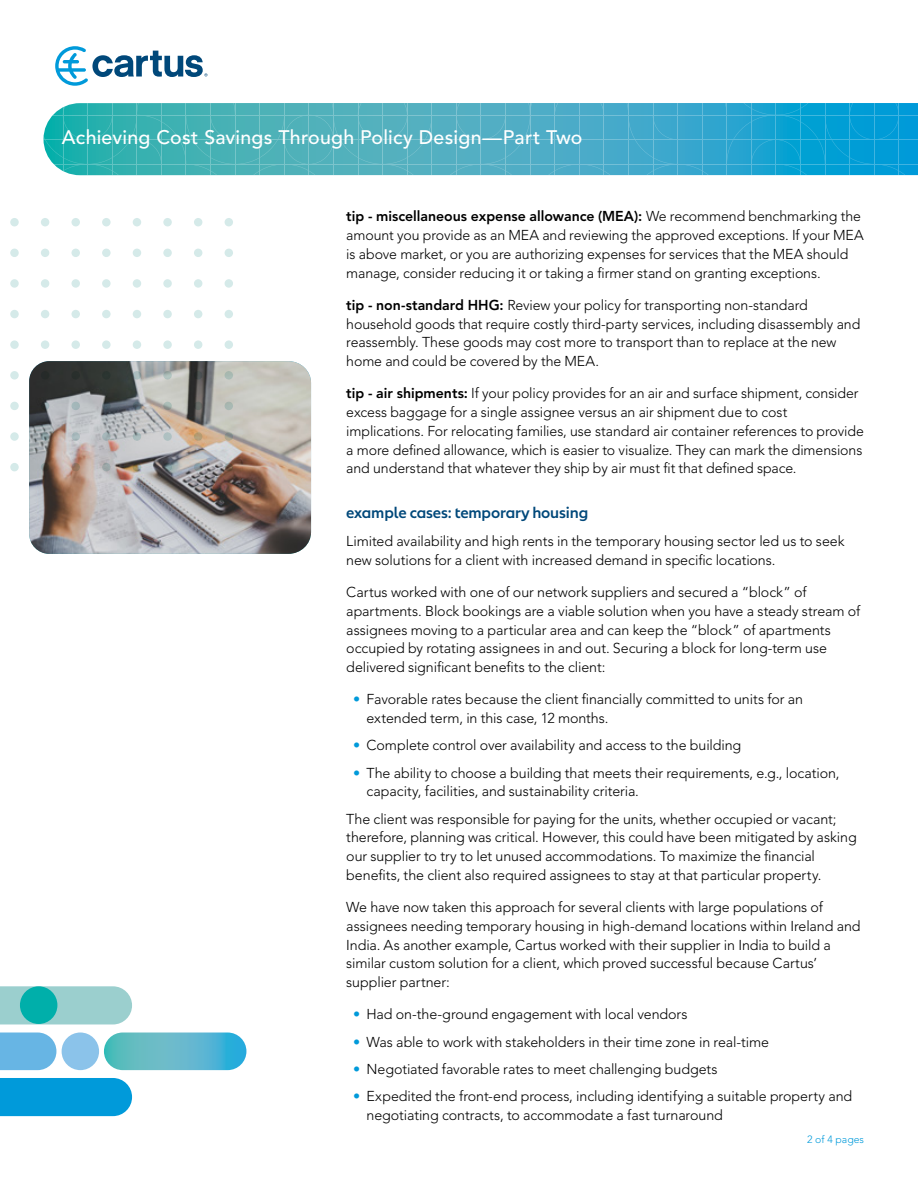
<style>
.page{position:relative;width:918px;height:1188px;background:#fff}
.page>*{position:absolute;margin:0;border:0;box-sizing:border-box;transform-origin:0 0}
.t1{font:500 19.5px "Avenir LT Std";letter-spacing:.015em;color:#fff}
.t2{font:500 15px "Natom Pro";letter-spacing:-.01em;color:#00487a}
.t3{font:300 14.25px/18.8px "Avenir LT Std";letter-spacing:-.005em;color:#000}
.t4{font:300 10.5px "Avenir LT Std";color:#009ada}
.s1{font-weight:800}
.s2{color:#009ada}
</style>
<div class="page">
<div style="left:0;top:1078px;width:132px;height:38px;background:#009ada"></div>
<svg style="left:0;top:986px;width:132px;height:38px;background:#9fd1d0"></svg>
<svg style="left:0;top:1033px;width:56px;height:37px;background:#70b9e5"></svg>
<div style="left:62px;top:1033px;width:37px;height:37px;background:#8bc3ea;border-radius:19px"></div>
<div style="left:20px;top:986px;width:37px;height:38px;background:#00afaa;border-radius:19px"></div>
<svg style="left:104px;top:1033px;width:142px;height:37px;background:#58b7cb"></svg>
<svg style="left:44px;top:103px;width:874px;height:72px;background:#3dadc4"></svg>
<svg style="left:55px;top:46px;width:153px;height:40px"></svg>
<img style="left:29px;top:361px;width:282px;height:193px">
<div style="left:10px;top:218px;width:9px;height:8px;background:#d5eae9;border-radius:50%"></div>
<div style="left:41px;top:218px;width:8px;height:8px;background:#d5eae9;border-radius:50%"></div>
<div style="left:72px;top:218px;width:8px;height:8px;background:#d5eae9;border-radius:50%"></div>
<div style="left:102px;top:218px;width:9px;height:8px;background:#d5eae9;border-radius:50%"></div>
<div style="left:133px;top:218px;width:8px;height:8px;background:#d5eae9;border-radius:50%"></div>
<div style="left:163px;top:218px;width:9px;height:8px;background:#d5eae9;border-radius:50%"></div>
<div style="left:194px;top:218px;width:8px;height:8px;background:#d5eae9;border-radius:50%"></div>
<div style="left:225px;top:218px;width:8px;height:8px;background:#d5eae9;border-radius:50%"></div>
<div style="left:10px;top:249px;width:9px;height:8px;background:#d5eae9;border-radius:50%"></div>
<div style="left:41px;top:249px;width:8px;height:8px;background:#d5eae9;border-radius:50%"></div>
<div style="left:72px;top:249px;width:8px;height:8px;background:#d5eae9;border-radius:50%"></div>
<div style="left:102px;top:249px;width:9px;height:8px;background:#d5eae9;border-radius:50%"></div>
<div style="left:133px;top:249px;width:8px;height:8px;background:#d5eae9;border-radius:50%"></div>
<div style="left:163px;top:249px;width:9px;height:8px;background:#d5eae9;border-radius:50%"></div>
<div style="left:194px;top:249px;width:8px;height:8px;background:#d5eae9;border-radius:50%"></div>
<div style="left:225px;top:249px;width:8px;height:8px;background:#d5eae9;border-radius:50%"></div>
<div style="left:10px;top:279px;width:9px;height:9px;background:#d5eae9;border-radius:50%"></div>
<div style="left:41px;top:279px;width:8px;height:9px;background:#d5eae9;border-radius:50%"></div>
<div style="left:72px;top:279px;width:8px;height:9px;background:#d5eae9;border-radius:50%"></div>
<div style="left:102px;top:279px;width:9px;height:9px;background:#d5eae9;border-radius:50%"></div>
<div style="left:133px;top:279px;width:8px;height:9px;background:#d5eae9;border-radius:50%"></div>
<div style="left:163px;top:279px;width:9px;height:9px;background:#d5eae9;border-radius:50%"></div>
<div style="left:194px;top:279px;width:8px;height:9px;background:#d5eae9;border-radius:50%"></div>
<div style="left:225px;top:279px;width:8px;height:9px;background:#d5eae9;border-radius:50%"></div>
<div style="left:10px;top:310px;width:9px;height:8px;background:#d5eae9;border-radius:50%"></div>
<div style="left:41px;top:310px;width:8px;height:8px;background:#d5eae9;border-radius:50%"></div>
<div style="left:72px;top:310px;width:8px;height:8px;background:#d5eae9;border-radius:50%"></div>
<div style="left:102px;top:310px;width:9px;height:8px;background:#d5eae9;border-radius:50%"></div>
<div style="left:133px;top:310px;width:8px;height:8px;background:#d5eae9;border-radius:50%"></div>
<div style="left:163px;top:310px;width:9px;height:8px;background:#d5eae9;border-radius:50%"></div>
<div style="left:194px;top:310px;width:8px;height:8px;background:#d5eae9;border-radius:50%"></div>
<div style="left:225px;top:310px;width:8px;height:8px;background:#d5eae9;border-radius:50%"></div>
<div style="left:10px;top:340px;width:9px;height:9px;background:#d5eae9;border-radius:50%"></div>
<div style="left:41px;top:340px;width:8px;height:9px;background:#d5eae9;border-radius:50%"></div>
<div style="left:72px;top:340px;width:8px;height:9px;background:#d5eae9;border-radius:50%"></div>
<div style="left:102px;top:340px;width:9px;height:9px;background:#d5eae9;border-radius:50%"></div>
<div style="left:133px;top:340px;width:8px;height:9px;background:#d5eae9;border-radius:50%"></div>
<div style="left:163px;top:340px;width:9px;height:9px;background:#d5eae9;border-radius:50%"></div>
<div style="left:194px;top:340px;width:8px;height:9px;background:#d5eae9;border-radius:50%"></div>
<div style="left:225px;top:340px;width:8px;height:9px;background:#d5eae9;border-radius:50%"></div>
<div style="left:10px;top:371px;width:9px;height:9px;background:#d5eae9;border-radius:50%"></div>
<div style="left:41px;top:371px;width:8px;height:9px;background:#262a29;border-radius:50%"></div>
<div style="left:72px;top:371px;width:8px;height:9px;background:#292f2c;border-radius:50%"></div>
<div style="left:102px;top:371px;width:9px;height:9px;background:#2b3430;border-radius:50%"></div>
<svg style="left:133px;top:371px;width:8px;height:9px"></svg>
<svg style="left:163px;top:371px;width:9px;height:9px"></svg>
<svg style="left:194px;top:371px;width:8px;height:9px"></svg>
<div style="left:225px;top:371px;width:8px;height:9px;background:#a8bab2;border-radius:50%"></div>
<div style="left:10px;top:402px;width:9px;height:8px;background:#d5eae9;border-radius:50%"></div>
<svg style="left:41px;top:402px;width:8px;height:8px"></svg>
<div style="left:72px;top:402px;width:8px;height:8px;background:#a3b7b9;border-radius:50%"></div>
<svg style="left:102px;top:402px;width:9px;height:8px"></svg>
<svg style="left:133px;top:402px;width:8px;height:8px"></svg>
<svg style="left:163px;top:402px;width:9px;height:8px"></svg>
<svg style="left:194px;top:402px;width:8px;height:8px"></svg>
<div style="left:225px;top:402px;width:8px;height:8px;background:#a8b8b3;border-radius:50%"></div>
<div style="left:10px;top:432px;width:9px;height:9px;background:#d5eae9;border-radius:50%"></div>
<svg style="left:41px;top:432px;width:8px;height:9px"></svg>
<div style="left:72px;top:432px;width:8px;height:9px;background:#a7b9bd;border-radius:50%"></div>
<svg style="left:102px;top:432px;width:9px;height:9px"></svg>
<svg style="left:133px;top:432px;width:8px;height:9px"></svg>
<svg style="left:163px;top:432px;width:9px;height:9px"></svg>
<svg style="left:194px;top:432px;width:8px;height:9px"></svg>
<svg style="left:225px;top:432px;width:8px;height:9px"></svg>
<div style="left:10px;top:463px;width:9px;height:8px;background:#d5eae9;border-radius:50%"></div>
<svg style="left:41px;top:463px;width:8px;height:8px"></svg>
<svg style="left:72px;top:463px;width:8px;height:8px"></svg>
<div style="left:102px;top:463px;width:9px;height:8px;background:#9ca7a7;border-radius:50%"></div>
<svg style="left:133px;top:463px;width:8px;height:8px"></svg>
<svg style="left:163px;top:463px;width:9px;height:8px"></svg>
<svg style="left:194px;top:463px;width:8px;height:8px"></svg>
<svg style="left:225px;top:463px;width:8px;height:8px"></svg>
<h1 class="t1" style="left:62px;top:126px;width:522px">Achieving Cost Savings Through Policy Design—Part Two</h1>
<p class="t3" style="left:346px;top:207px;width:519px"><span class="s1">tip - miscellaneous expense allowance (MEA):</span> We recommend benchmarking the amount you provide as an MEA and reviewing the approved exceptions. If your MEA is above market, or you are authorizing expenses for services that the MEA should manage, consider reducing it or taking a firmer stand on granting exceptions.</p>
<p class="t3" style="left:346px;top:296px;width:515px"><span class="s1">tip - non-standard HHG:</span> Review your policy for transporting non-standard household goods that require costly third-party services, including disassembly and reassembly. These goods may cost more to transport than to replace at the new home and could be covered by the MEA.</p>
<p class="t3" style="left:346px;top:384px;width:519px"><span class="s1">tip - air shipments:</span> If your policy provides for an air and surface shipment, consider excess baggage for a single assignee versus an air shipment due to cost implications. For relocating families, use standard air container references to provide a more defined allowance, which is easier to visualize. They can mark the dimensions and understand that whatever they ship by air must fit that defined space.</p>
<p class="t2" style="left:346px;top:502px;width:243px">example cases: temporary housing</p>
<p class="t3" style="left:346px;top:532px;width:500px">Limited availability and high rents in the temporary housing sector led us to seek new solutions for a client with increased demand in specific locations.</p>
<p class="t3" style="left:346px;top:583px;width:516px">Cartus worked with one of our network suppliers and secured a “block” of apartments. Block bookings are a viable solution when you have a steady stream of assignees moving to a particular area and can keep the “block” of apartments occupied by rotating assignees in and out. Securing a block for long-term use delivered significant benefits to the client:</p>
<p class="t3" style="left:367px;top:690px;width:438px;text-indent:-13px"><span class="s2">•</span> Favorable rates because the client financially committed to units for an extended term, in this case, 12 months.</p>
<p class="t3" style="left:353px;top:736px;width:390px"><span class="s2">•</span> Complete control over availability and access to the building</p>
<p class="t3" style="left:367px;top:763px;width:475px;text-indent:-13px"><span class="s2">•</span> The ability to choose a building that meets their requirements, e.g., location, capacity, facilities, and sustainability criteria.</p>
<p class="t3" style="left:346px;top:809px;width:512px">The client was responsible for paying for the units, whether occupied or vacant; therefore, planning was critical. However, this could have been mitigated by asking our supplier to try to let unused accommodations. To maximize the financial benefits, the client also required assignees to stay at that particular property.</p>
<p class="t3" style="left:346px;top:898px;width:516px">We have now taken this approach for several clients with large populations of assignees needing temporary housing in high-demand locations within Ireland and India. As another example, Cartus worked with their supplier in India to build a similar custom solution for a client, which proved successful because Cartus’ supplier partner:</p>
<p class="t3" style="left:353px;top:1005px;width:336px"><span class="s2">•</span> Had on-the-ground engagement with local vendors</p>
<p class="t3" style="left:353px;top:1032px;width:417px"><span class="s2">•</span> Was able to work with stakeholders in their time zone in real-time</p>
<p class="t3" style="left:353px;top:1060px;width:366px"><span class="s2">•</span> Negotiated favorable rates to meet challenging budgets</p>
<p class="t3" style="left:367px;top:1087px;width:487px;text-indent:-13px"><span class="s2">•</span> Expedited the front-end process, including identifying a suitable property and negotiating contracts, to accommodate a fast turnaround</p>
<p class="t4" style="left:807px;top:1133px;width:59px">2 of 4 pages</p>
</div>
